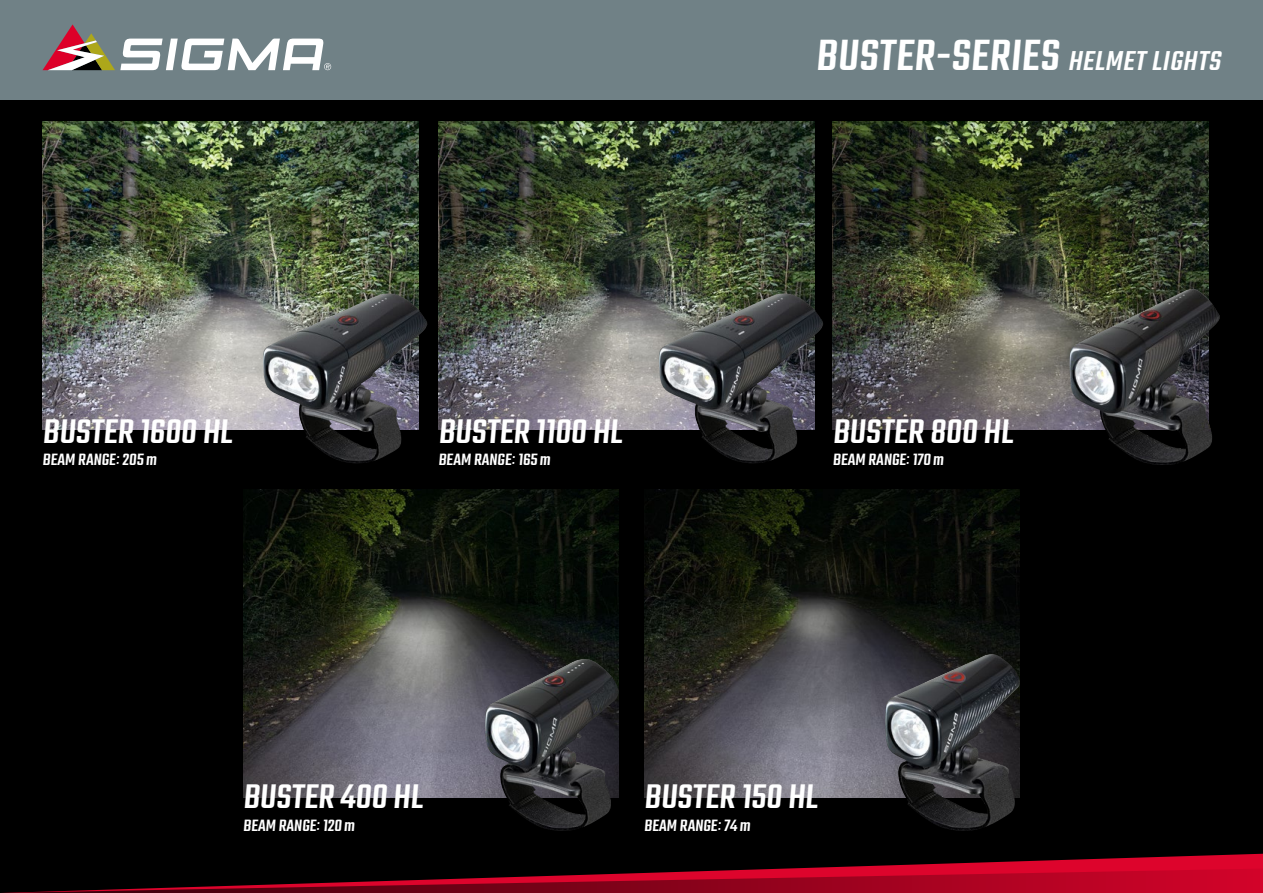
<style>
.page{position:relative;width:1263px;height:893px;background:#000}
.page>*{position:absolute;margin:0;border:0;box-sizing:border-box;transform-origin:0 0}
.t1{font:500 48px "Teko";color:#fff}
.t2{font:500 37.5px "Teko";color:#fff}
.t3{font:500 18px "Teko";color:#fff}
.s1{font-style:italic;font-size:30px}
</style>
<div class="page">
<div style="left:0;top:0;width:1263px;height:99px;background:#708186"></div>
<svg style="left:43px;top:24px;width:288px;height:46px"></svg>
<svg style="left:1128px;top:854px;width:135px;height:4px"></svg>
<svg style="left:2px;top:858px;width:1261px;height:35px"></svg>
<img style="left:243px;top:489px;width:376px;height:308px">
<img style="left:644px;top:489px;width:376px;height:308px">
<img style="left:833px;top:122px;width:375px;height:308px">
<img style="left:1069px;top:289px;width:151px;height:176px">
<img style="left:438px;top:122px;width:376px;height:308px">
<img style="left:659px;top:293px;width:164px;height:170px">
<img style="left:43px;top:122px;width:375px;height:308px">
<img style="left:263px;top:293px;width:165px;height:170px">
<img style="left:884px;top:654px;width:136px;height:177px">
<img style="left:485px;top:659px;width:134px;height:172px">
<p class="t1" style="left:816px;top:28px;width:413px">BUSTER-SERIES <span class="s1">HELMETLIGHTS</span></p>
<p class="t2" style="left:43px;top:409px;width:195px">BUSTER 1600 HL</p>
<p class="t3" style="left:43px;top:449px;width:118px">BEAM RANGEः205m</p>
<p class="t2" style="left:438px;top:409px;width:190px">BUSTER 1100 HL</p>
<p class="t3" style="left:438px;top:449px;width:116px">BEAM RANGEः165m</p>
<p class="t2" style="left:833px;top:409px;width:186px">BUSTER 800 HL</p>
<p class="t3" style="left:833px;top:449px;width:114px">BEAM RANGEः170m</p>
<p class="t2" style="left:243px;top:775px;width:185px">BUSTER 400 HL</p>
<p class="t2" style="left:644px;top:775px;width:179px">BUSTER 150 HL</p>
<p class="t3" style="left:243px;top:815px;width:115px">BEAM RANGEः120m</p>
<p class="t3" style="left:644px;top:815px;width:109px">BEAM RANGEः74m</p>
</div>
